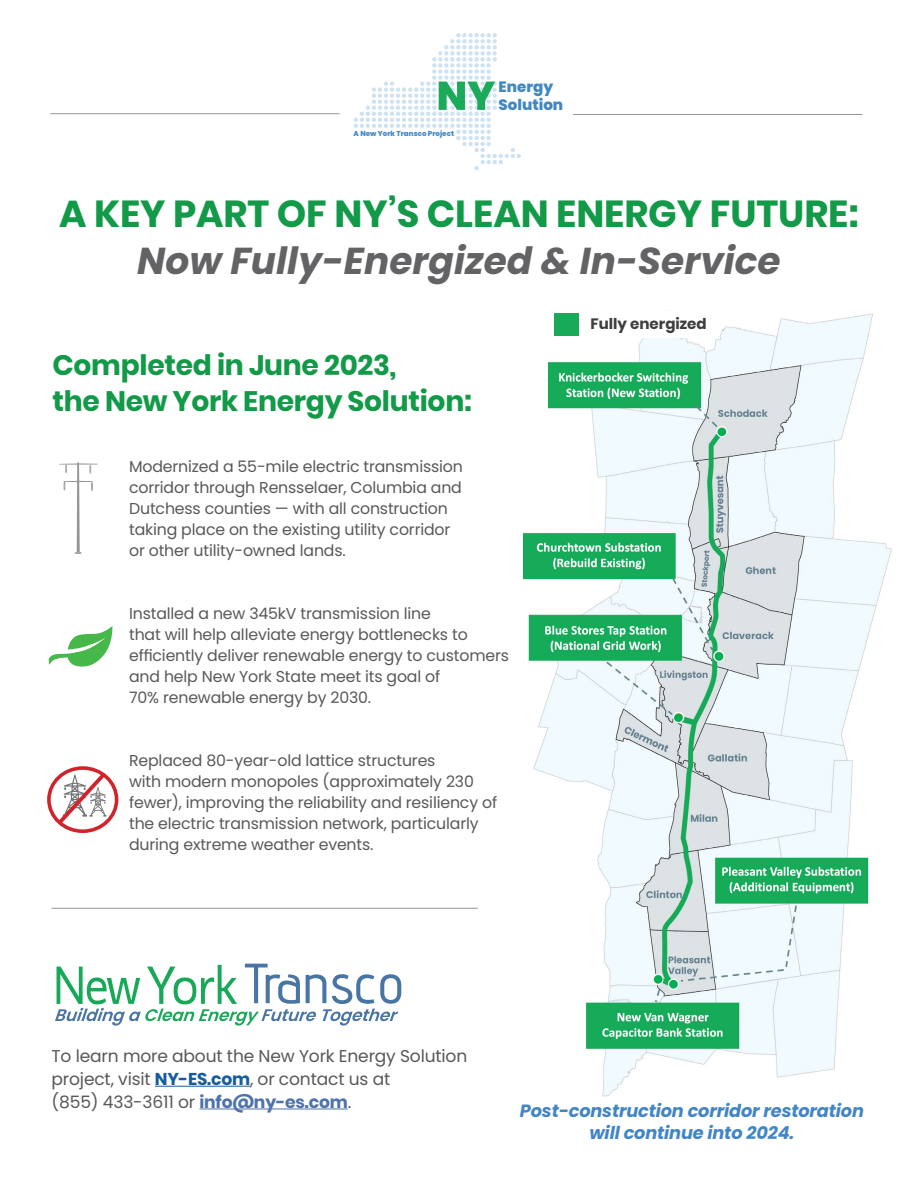
<style>
.page{position:relative;width:918px;height:1188px;background:#fff}
.page>*{position:absolute;margin:0;border:0;box-sizing:border-box;transform-origin:0 0}
.t1{font:700 37.5px "Poppins";color:#129a48}
.t2{font:italic 700 37.5px "Poppins";color:#636366}
.t3{font:700 28.2px/36.2px "Poppins";letter-spacing:-.01em;color:#129a48}
.t4{font:italic 700 17.7px/22.5px "Poppins";letter-spacing:-.01em;color:#4285c6;text-align:center}
.t5{font:17.1px "Poppins";letter-spacing:-.01em;color:#57585a}
.t6{font:15.75px/21px "Poppins";letter-spacing:-.01em;color:#57585a}
.t7{font:800 15px/18px "Poppins";color:#4187c4}
.t8{font:700 15px "Poppins";color:#3e3e3f}
.t9{font:800 7.05px "Poppins";color:#4187c4}
.s1{font-weight:700;color:#175d9e}
.s2{font-weight:700;color:#4d72ac}
</style>
<div class="page">
<hr style="left:155px;top:1086px;width:95px;height:1px;background:#175d9e">
<hr style="left:199px;top:1109px;width:149px;height:1px;background:#4d72ac">
<svg style="left:49px;top:626px;width:64px;height:41px"></svg>
<div style="left:47px;top:766px;width:71px;height:67px;border:4px solid #d1232a;border-radius:50%"></div>
<svg style="left:54px;top:770px;width:55px;height:58px"></svg>
<svg style="left:59px;top:462px;width:39px;height:92px"></svg>
<hr style="left:50px;top:113px;width:290px;height:1px;background:#939598">
<hr style="left:573px;top:114px;width:290px;height:1px;background:#939598">
<hr style="left:51px;top:908px;width:427px;height:1px;background:#939598">
<svg style="left:55px;top:964px;width:346px;height:62px"></svg>
<svg style="left:354px;top:33px;width:167px;height:137px"></svg>
<img style="left:524px;top:313px;width:368px;height:784px">
<div style="left:586px;top:311px;width:132px;height:26px;background:#fff"></div>
<div style="left:554px;top:313px;width:25px;height:22px;background:#18aa58"></div>
<p class="t9" style="left:354px;top:129px;width:102px">A New York Transco Project</p>
<p class="t7" style="left:499px;top:79px;width:66px">Energy<br>Solution</p>
<p class="t1" style="left:59px;top:192px;width:801px">A KEY PART OF NY’S CLEAN ENERGY FUTURE:</p>
<p class="t2" style="left:137px;top:239px;width:645px">Now Fully-Energized &amp; In-Service</p>
<p class="t3" style="left:52px;top:347px;width:421px">Completed in June 2023,<br>the New York Energy Solution:</p>
<p class="t6" style="left:129px;top:456px;width:335px">Modernized a 55-mile electric transmission</p>
<p class="t6" style="left:129px;top:477px;width:334px">corridor through Rensselaer, Columbia and<br>Dutchess counties — with all construction</p>
<p class="t6" style="left:129px;top:519px;width:323px">taking place on the existing utility corridor or other utility-owned lands.</p>
<p class="t6" style="left:129px;top:603px;width:340px">Installed a new 345kV transmission line<br>that will help alleviate energy bottlenecks to</p>
<p class="t6" style="left:129px;top:645px;width:381px">efficiently deliver renewable energy to customers</p>
<p class="t6" style="left:129px;top:666px;width:313px">and help New York State meet its goal of</p>
<p class="t6" style="left:129px;top:687px;width:244px">70% renewable energy by 2030.</p>
<p class="t6" style="left:129px;top:750px;width:308px">Replaced 80-year-old lattice structures</p>
<p class="t6" style="left:129px;top:771px;width:346px">with modern monopoles (approximately 230</p>
<p class="t6" style="left:129px;top:792px;width:370px">fewer), improving the reliability and resiliency of the electric transmission network, particularly during extreme weather events.</p>
<p class="t8" style="left:591px;top:315px;width:118px">Fully energized</p>
<p class="t5" style="left:52px;top:1046px;width:417px">To learn more about the New York Energy Solution</p>
<p class="t5" style="left:52px;top:1069px;width:340px">project, visit <span class="s1">NY-ES.com</span>, or contact us at</p>
<p class="t5" style="left:52px;top:1092px;width:301px">(855) 433-3611 or <span class="s2">info@ny-es.com</span>.</p>
<p class="t4" style="left:520px;top:1099px;width:346px">Post-construction corridor restoration will continue into 2024.</p>
</div>
